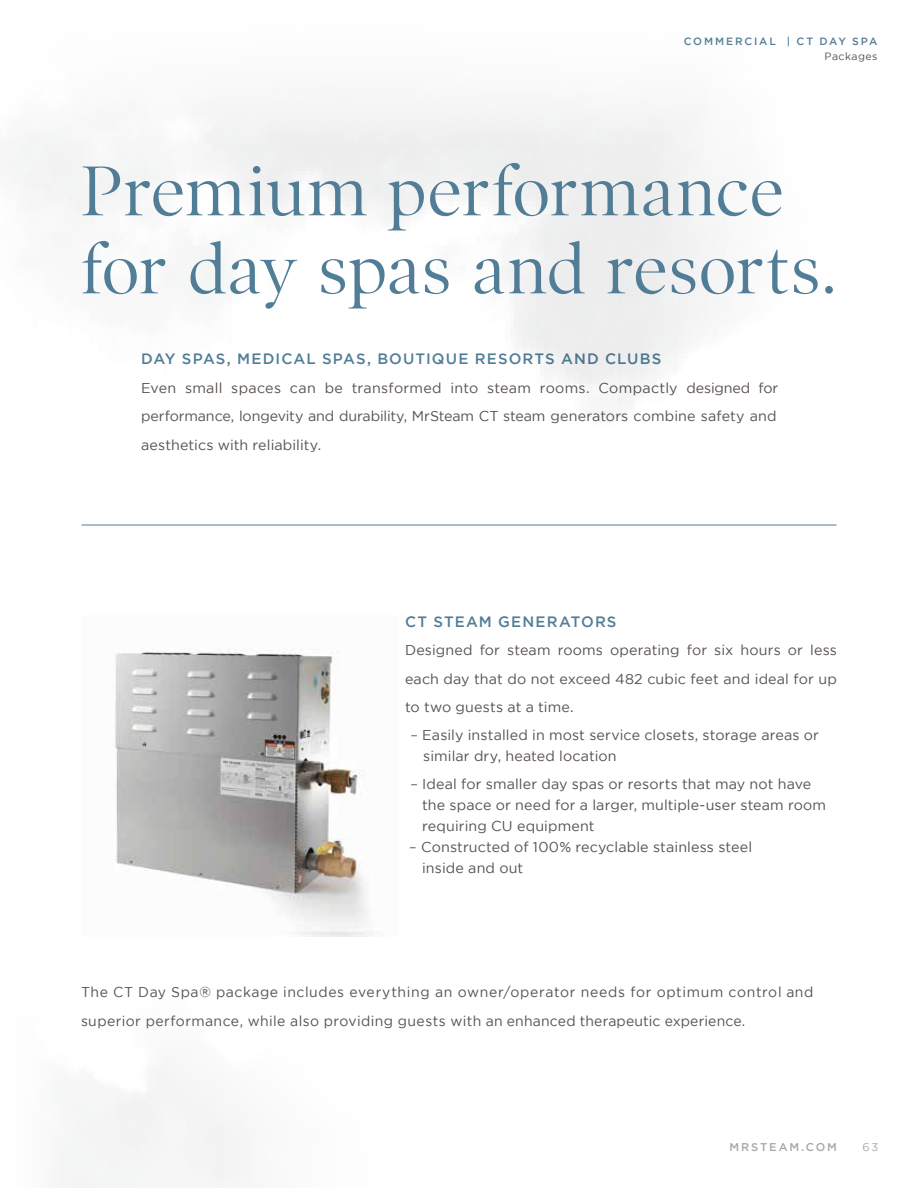
<style>
.page{position:relative;width:918px;height:1188px;background:#fff}
.page>*{position:absolute;margin:0;border:0;box-sizing:border-box;transform-origin:0 0}
.t1{font:71.25px/78px "Poynter OS Disp";color:#527d97}
.t2{font:500 15px "Gotham";letter-spacing:.075em;color:#527d97}
.t3{font:14.25px/28.5px "Gotham";letter-spacing:.01em;color:#58514d}
.t4{font:14.25px/28.5px "Gotham";letter-spacing:.03em;color:#58514d}
.t5{font:500 11.25px "Gotham";letter-spacing:.16em;color:#aca6a3}
.t6{font:11.25px "Gotham";color:#aca6a3}
.t7{font:500 10.5px "Gotham";letter-spacing:.175em;color:#527d97}
.t8{font:10.5px "Gotham";letter-spacing:.05em;color:#58514d}
</style>
<div class="page">
<img style="left:114px;top:650px;width:259px;height:286px">
<hr style="left:82px;top:525px;width:754px;height:1px;background:#527d97">
<p class="t7" style="left:684px;top:35px;width:195px">COMMERCIAL | CT DAY SPA</p>
<p class="t8" style="left:825px;top:50px;width:54px">Packages</p>
<h1 class="t1" style="left:81px;top:152px;width:757px">Premium performance for day spas and resorts.</h1>
<p class="t2" style="left:141px;top:350px;width:522px">DAY SPAS, MEDICAL SPAS, BOUTIQUE RESORTS AND CLUBS</p>
<p class="t3" style="left:141px;top:373px;width:639px;text-align:justify">Even small spaces can be transformed into steam rooms. Compactly designed for performance, longevity and durability, MrSteam CT steam generators combine safety and aesthetics with reliability.</p>
<p class="t2" style="left:405px;top:613px;width:213px">CT STEAM GENERATORS</p>
<p class="t3" style="left:405px;top:636px;width:433px;text-align:justify">Designed for steam rooms operating for six hours or less each day that do not exceed 482 cubic feet and ideal for up to two guests at a time.</p>
<p class="t3" style="left:423px;top:724px;width:397px;line-height:21px;text-indent:-13px">– Easily installed in most service closets, storage areas or similar dry, heated location</p>
<p class="t3" style="left:422px;top:773px;width:405px;line-height:21px;text-indent:-12px">– Ideal for smaller day spas or resorts that may not have the space or need for a larger, multiple-user steam room requiring CU equipment</p>
<p class="t3" style="left:422px;top:836px;width:332px;line-height:21px;text-indent:-13px">– Constructed of 100% recyclable stainless steel inside and out</p>
<p class="t4" style="left:81px;top:978px;width:734px">The CT Day Spa® package includes everything an owner/operator needs for optimum control and superior performance, while also providing guests with an enhanced therapeutic experience.</p>
<p class="t5" style="left:729px;top:1141px;width:109px">MRSTEAM.COM</p>
<p class="t6" style="left:862px;top:1141px;width:18px">63</p>
</div>
